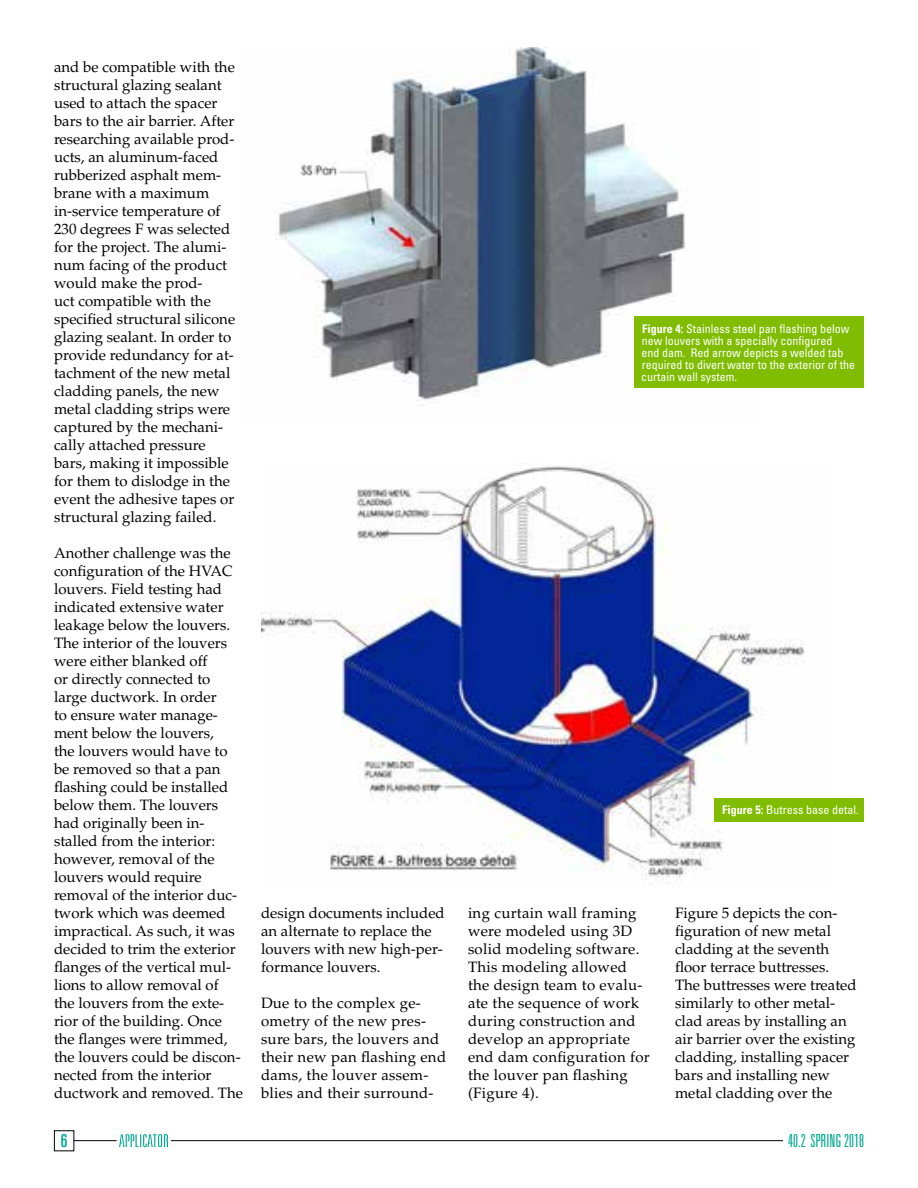
<style>
.page{position:relative;width:918px;height:1188px;background:#fff}
.page>*{position:absolute;margin:0;border:0;box-sizing:border-box;transform-origin:0 0}
.t1{font:300 ultra-condensed 18px "Univers";color:#00a88f}
.t2{font:ultra-condensed 18px "Univers";color:#00a88f}
.t3{font:15px/18px "Palatino LT Std";color:#000}
.t4{font:15px/18px "Palatino LT Std";letter-spacing:.02em;color:#000}
.t5{font:condensed 12px/12px "Univers";color:#fff}
.s1{font-weight:700}
</style>
<div class="page">
<img style="left:275px;top:48px;width:487px;height:358px">
<img style="left:261px;top:466px;width:570px;height:418px">
<div style="left:634px;top:316px;width:230px;height:71px;background:#80bc00"></div>
<div style="left:714px;top:798px;width:150px;height:23px;background:#80bc00"></div>
<div style="left:54px;top:1130px;width:20px;height:21px;border:1px solid #000"></div>
<hr style="left:74px;top:1140px;width:43px;height:1px;background:#000">
<hr style="left:171px;top:1140px;width:612px;height:1px;background:#000">
<svg style="left:119px;top:1134px;width:49px;height:13px"></svg>
<p class="t3" style="left:54px;top:58px;width:183px">and be compatible with the structural glazing sealant used to attach the spacer bars to the air barrier. After researching available prod&shy;ucts, an aluminum-faced rubberized asphalt mem&shy;brane with a maximum in-service temperature of<br>230 degrees F was selected for the project. The alumi&shy;num facing of the product would make the prod-<br>uct compatible with the specified structural silicone glazing sealant. In order to provide redundancy for at&shy;tachment of the new metal cladding panels, the new metal cladding strips were captured by the mechani&shy;cally attached pressure bars, making it impossible for them to dislodge in the event the adhesive tapes or structural glazing failed.</p>
<p class="t3" style="left:54px;top:544px;width:191px">Another challenge was the configuration of the HVAC louvers. Field testing had indicated extensive water leakage below the louvers.<br>The interior of the louvers were either blanked off<br>or directly connected to large ductwork. In order<br>to ensure water manage&shy;ment below the louvers,<br>the louvers would have to be removed so that a pan flashing could be installed below them. The louvers had originally been in&shy;stalled from the interior: however, removal of the louvers would require removal of the interior duc&shy;twork which was deemed impractical. As such, it was decided to trim the exterior flanges of the vertical mul&shy;lions to allow removal of the louvers from the exte&shy;rior of the building. Once the flanges were trimmed, the louvers could be discon&shy;nected from the interior ductwork and removed. The</p>
<p class="t3" style="left:261px;top:904px;width:185px">design documents included an alternate to replace the louvers with new high-per&shy;formance louvers.</p>
<p class="t4" style="left:261px;top:994px;width:187px">Due to the complex ge&shy;ometry of the new pres&shy;sure bars, the louvers and their new pan flashing end dams, the louver assem&shy;blies and their surround-</p>
<p class="t5" style="left:641px;top:322px;width:215px"><span class="s1">Figure 4:</span> Stainless steel pan flashing below new louvers with a specially configured<br>end dam. Red arrow depicts a welded tab required to divert water to the exterior of the curtain wall system.</p>
<p class="t5" style="left:722px;top:804px;width:138px"><span class="s1">Figure 5:</span> Butress base detal.</p>
<p class="t4" style="left:468px;top:904px;width:183px">ing curtain wall framing were modeled using 3D solid modeling software.<br>This modeling allowed the design team to evalu&shy;ate the sequence of work during construction and develop an appropriate end dam configuration for the louver pan flashing (Figure 4).</p>
<p class="t3" style="left:675px;top:904px;width:183px">Figure 5 depicts the con&shy;figuration of new metal cladding at the seventh floor terrace buttresses.<br>The buttresses were treated similarly to other metal&shy;clad areas by installing an air barrier over the existing cladding, installing spacer bars and installing new metal cladding over the</p>
<p class="t2" style="left:61px;top:1131px;width:8px">6</p>
<p class="t1" style="left:788px;top:1131px;width:77px">40.2 SPRING 2018</p>
</div>
